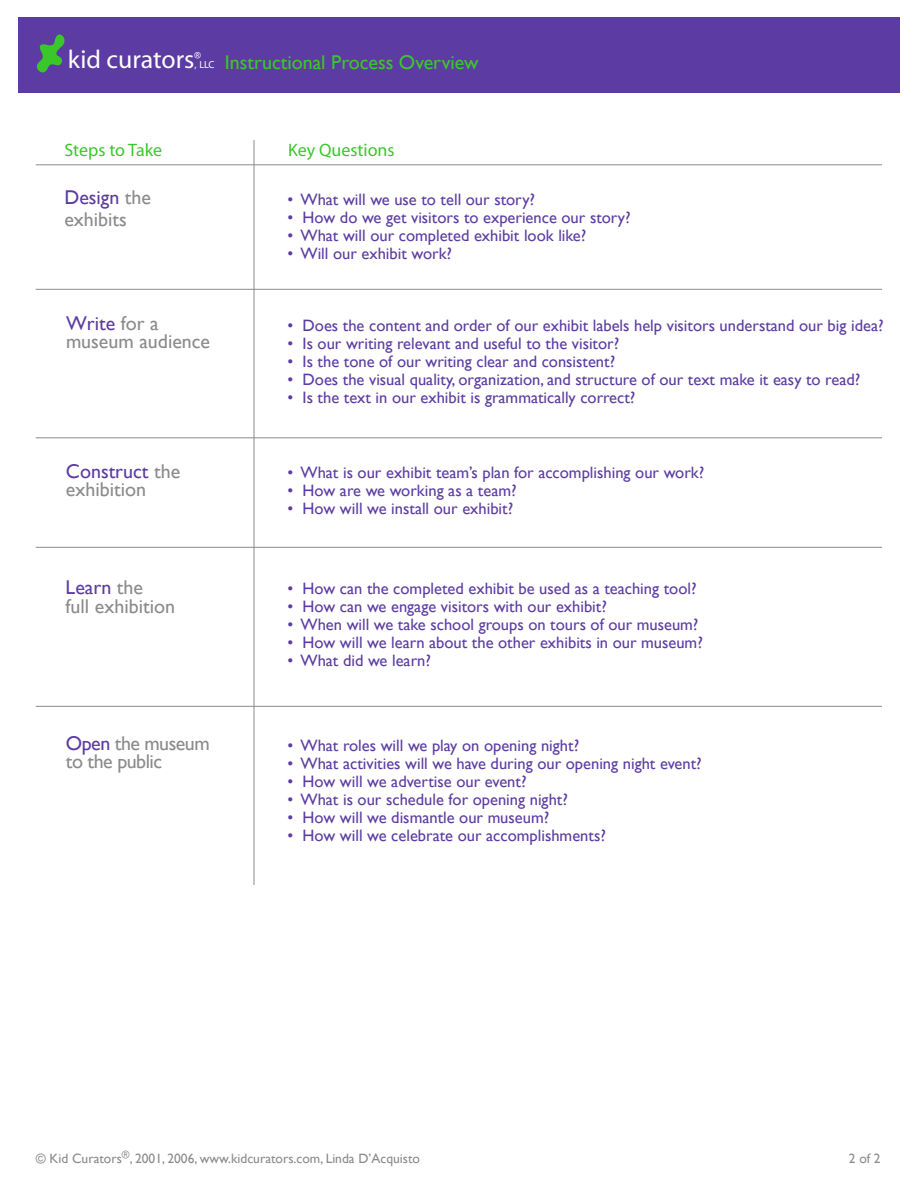
<style>
.page{position:relative;width:918px;height:1188px;background:#fff}
.page>*{position:absolute;margin:0;border:0;box-sizing:border-box;transform-origin:0 0}
.t1{font:25.8px "Myriad";color:#fff}
.t2{font:19.95px/18.1px "Gill Sans";color:#8b8b8b}
.t3{font:19.95px "Gill Sans";color:#3ac72a}
.t4{font:19.95px/18.1px "Gill Sans";letter-spacing:-.025em;color:#8b8b8b}
.t5{font:18px "Myriad";color:#3ac72a}
.t6{font:16.5px "Gill Sans";color:#5c3ca2}
.t7{font:13.5px "Gill Sans";color:#8b8b8b}
.t8{font:10.35px "Myriad";color:#fff}
.t9{font:8.55px "Gill Sans";color:#fff}
.s1{color:#5c3ca2}
</style>
<div class="page">
<div style="left:18px;top:17px;width:882px;height:76px;background:#5c3ca2"></div>
<svg style="left:36px;top:34px;width:29px;height:39px"></svg>
<hr style="left:36px;top:164px;width:846px;height:1px;background:#8b8b8b">
<hr style="left:36px;top:289px;width:846px;height:1px;background:#8b8b8b">
<hr style="left:36px;top:437px;width:846px;height:1px;background:#8b8b8b">
<hr style="left:36px;top:547px;width:846px;height:1px;background:#8b8b8b">
<hr style="left:36px;top:706px;width:846px;height:1px;background:#8b8b8b">
<hr style="left:254px;top:140px;width:1px;height:745px;background:#8b8b8b">
<p class="t1" style="left:68px;top:47px;width:128px">kid curators</p>
<p class="t8" style="left:194px;top:59px;width:22px">, LLC</p>
<p class="t9" style="left:195px;top:50px;width:8px">®</p>
<p class="t3" style="left:225px;top:51px;width:255px">Instructional Process Overview</p>
<p class="t5" style="left:64px;top:141px;width:99px">Steps to Take</p>
<p class="t5" style="left:288px;top:141px;width:108px">Key Questions</p>
<p class="t6" style="left:288px;top:190px;width:249px">• What will we use to tell our story?</p>
<p class="t6" style="left:288px;top:208px;width:345px">• How do we get visitors to experience our story?</p>
<p class="t6" style="left:288px;top:226px;width:300px">• What will our completed exhibit look like?</p>
<p class="t6" style="left:288px;top:244px;width:166px">• Will our exhibit work?</p>
<p class="t2" style="left:64px;top:186px;width:88px;line-height:21.8px"><span class="s1">Design</span> the exhibits</p>
<p class="t2" style="left:66px;top:314px;width:146px"><span class="s1">Write</span> for a museum audience</p>
<p class="t6" style="left:288px;top:316px;width:598px">• Does the content and order of our exhibit labels help visitors understand our big idea?</p>
<p class="t6" style="left:288px;top:334px;width:333px">• Is our writing relevant and useful to the visitor?</p>
<p class="t6" style="left:288px;top:352px;width:329px">• Is the tone of our writing clear and consistent?</p>
<p class="t6" style="left:288px;top:370px;width:574px">• Does the visual quality, organization, and structure of our text make it easy to read?</p>
<p class="t6" style="left:288px;top:388px;width:349px">• Is the text in our exhibit is grammatically correct?</p>
<p class="t2" style="left:66px;top:462px;width:116px"><span class="s1">Construct</span> the exhibition</p>
<p class="t6" style="left:288px;top:463px;width:418px">• What is our exhibit team’s plan for accomplishing our work?</p>
<p class="t6" style="left:288px;top:481px;width:231px">• How are we working as a team?</p>
<p class="t6" style="left:288px;top:499px;width:227px">• How will we install our exhibit?</p>
<p class="t2" style="left:66px;top:578px;width:111px"><span class="s1">Learn</span> the<br>full exhibition</p>
<p class="t6" style="left:288px;top:579px;width:411px">• How can the completed exhibit be used as a teaching tool?</p>
<p class="t6" style="left:288px;top:597px;width:321px">• How can we engage visitors with our exhibit?</p>
<p class="t6" style="left:288px;top:615px;width:412px">• When will we take school groups on tours of our museum?</p>
<p class="t6" style="left:288px;top:633px;width:417px">• How will we learn about the other exhibits in our museum?</p>
<p class="t6" style="left:288px;top:651px;width:145px">• What did we learn?</p>
<p class="t4" style="left:66px;top:734px;width:145px"><span class="s1">Open</span> the museum to the public</p>
<p class="t6" style="left:288px;top:736px;width:293px">• What roles will we play on opening night?</p>
<p class="t6" style="left:288px;top:754px;width:416px">• What activities will we have during our opening night event?</p>
<p class="t6" style="left:288px;top:772px;width:241px">• How will we advertise our event?</p>
<p class="t6" style="left:288px;top:790px;width:282px">• What is our schedule for opening night?</p>
<p class="t6" style="left:288px;top:808px;width:263px">• How will we dismantle our museum?</p>
<p class="t6" style="left:288px;top:826px;width:320px">• How will we celebrate our accomplishments?</p>
<p class="t7" style="left:36px;top:1150px;width:386px">© Kid Curators<sup>®</sup>, 2001, 2006, www.kidcurators.com, Linda D’Acquisto</p>
<p class="t7" style="left:849px;top:1150px;width:33px">2 of 2</p>
</div>
